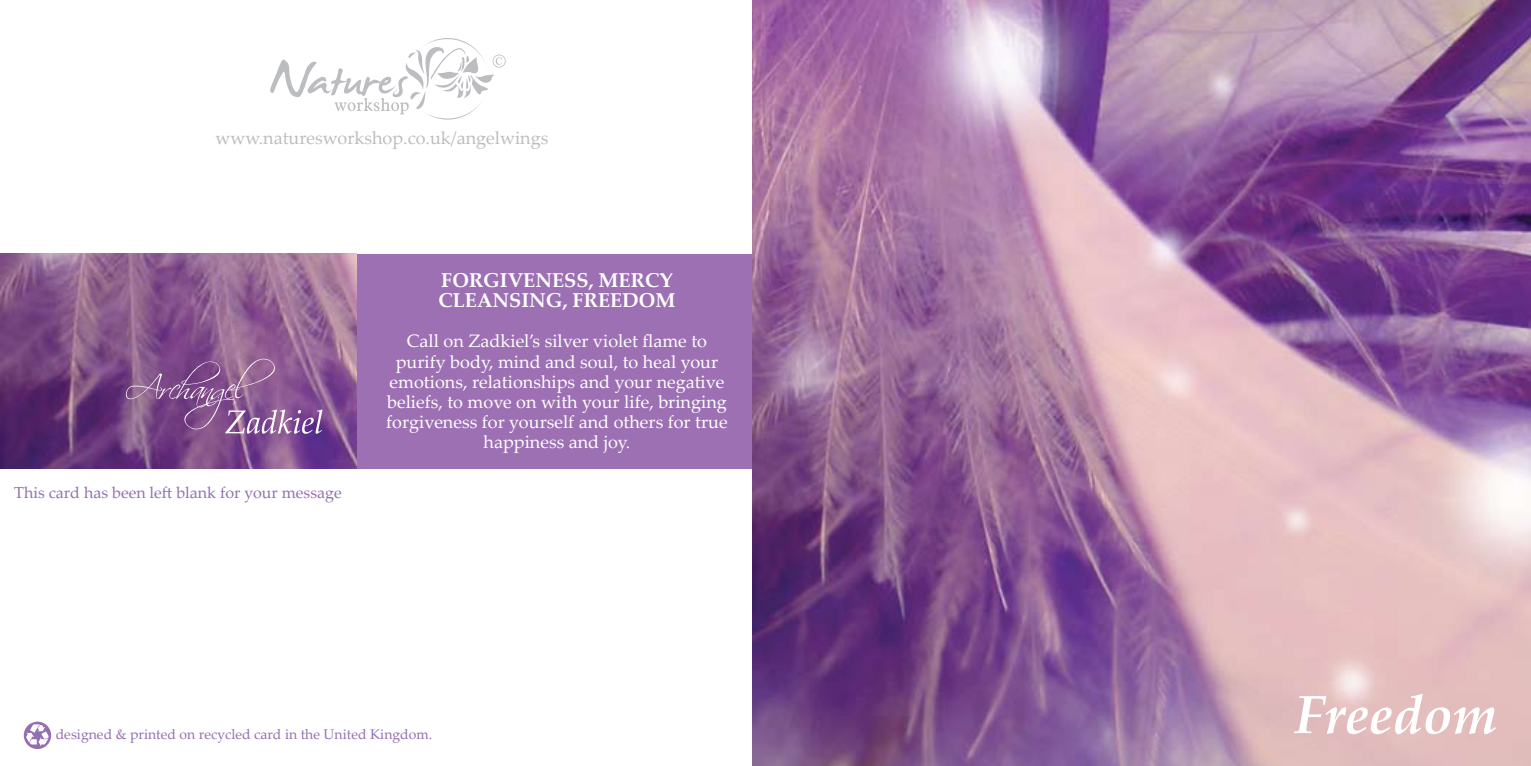
<style>
.page{position:relative;width:1531px;height:766px;background:#fff}
.page>*{position:absolute;margin:0;border:0;box-sizing:border-box;transform-origin:0 0}
.t1{font:italic 700 53.8px "Palatino Linotype";color:#fff}
.t2{font:700 20px/20px "Palatino Linotype";color:#fff}
.t3{font:18px/20px "Palatino Linotype";color:#fff;text-align:center}
.t4{font:18px "Palatino Linotype";color:#bcbdc0}
.t5{font:16px "Palatino Linotype";color:#936fb1}
.t6{font:14px "Palatino Linotype";color:#936fb1}
</style>
<div class="page">
<div style="left:0;top:254px;width:766px;height:214px;background:#9d70b3"></div>
<img style="left:752px;top:0;width:779px;height:765px">
<img style="left:0;top:254px;width:356px;height:214px">
<svg style="left:24px;top:721px;width:27px;height:27px"></svg>
<svg style="left:270px;top:38px;width:236px;height:82px"></svg>
<svg style="left:126px;top:358px;width:197px;height:75px;background:#8e6196"></svg>
<p class="t4" style="left:215px;top:125px;width:335px">www.naturesworkshop.co.uk/angelwings</p>
<p class="t5" style="left:14px;top:481px;width:329px">This card has been left blank for your message</p>
<p class="t2" style="left:438px;top:270px;width:239px">FORGIVENESS, MERCY<br>CLEANSING, FREEDOM</p>
<p class="t3" style="left:386px;top:330px;width:343px">Call on Zadkiel’s silver violet flame to purify body, mind and soul, to heal your emotions, relationships and your negative beliefs, to move on with your life, bringing forgiveness for yourself and others for true happiness and joy.</p>
<p class="t6" style="left:56px;top:723px;width:378px">designed &amp; printed on recycled card in the United Kingdom.</p>
<h1 class="t1" style="left:1294px;top:676px;width:205px">Freedom</h1>
</div>
